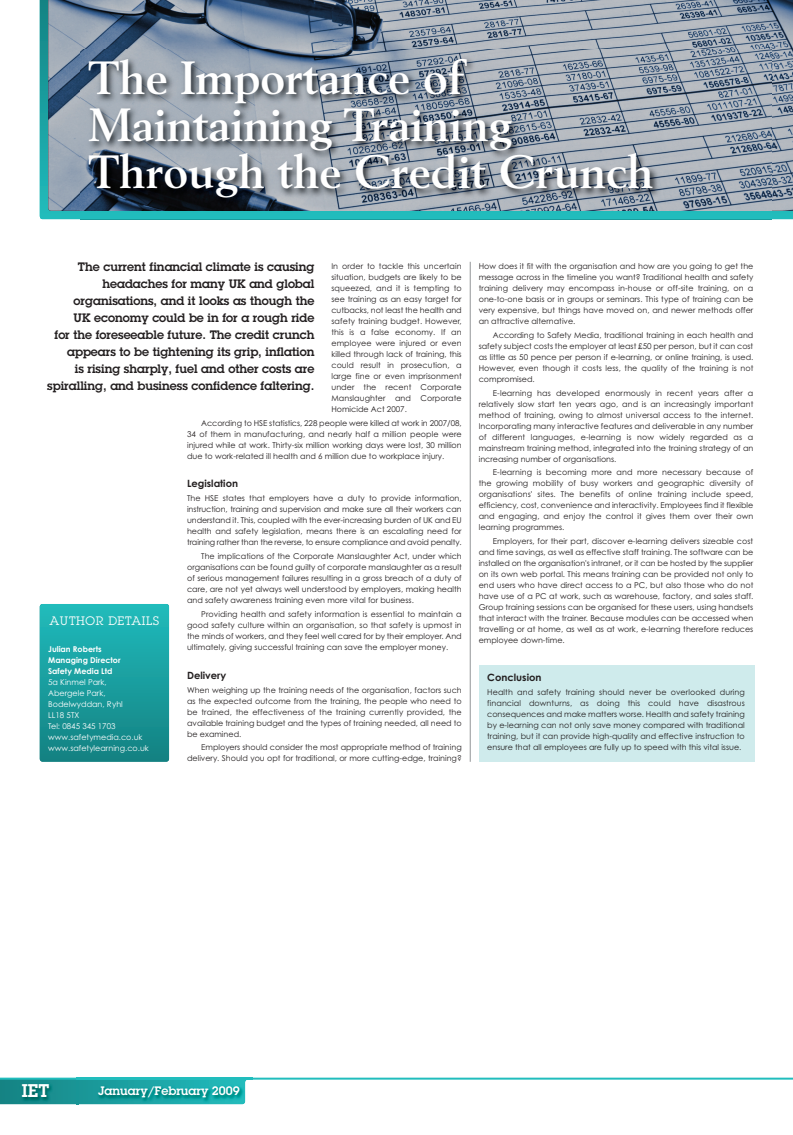
<style>
.page{position:relative;width:793px;height:1135px;background:#fff}
.page>*{position:absolute;margin:0;border:0;box-sizing:border-box;transform-origin:0 0}
.t1{font:700 46px/47px "Berling";color:#fff}
.t2{font:600 18px "Lubalin Graph";color:#fff}
.t3{font:600 12px/17px "Lubalin Graph";color:#231f20;text-align:right}
.t4{font:600 12px "Lubalin Graph";color:#fff}
.t5{font:12px "Lubalin Graph";letter-spacing:.055em;color:#fff}
.t6{font:700 10px "Century Gothic";color:#231f20}
.t7{font:8px/11px "Century Gothic";color:#231f20;text-align:justify}
.t8{font:8px/11px "Century Gothic";color:#fff}
.t9{font:700 8px/11px "Century Gothic";color:#fff}
</style>
<div class="page">
<div style="left:479px;top:665px;width:275px;height:96px;background:#cfebec"></div>
<img style="left:48px;top:0;width:745px;height:211px">
<img style="left:80px;top:49px;width:691px;height:171px">
<hr style="left:470px;top:262px;width:1px;height:499px;background:#939598">
<div style="left:40px;top:604px;width:129px;height:157px;background:linear-gradient(to bottom,#21bcbc,#138182);border-radius:3px"></div>
<hr style="left:0;top:1077px;width:793px;height:2px;background:#21bdbd">
<svg style="left:0;top:1077px;width:248px;height:28px;background:#1e9f9e"></svg>
<img style="left:76px;top:1079px;width:3px;height:25px">
<h1 class="t1" style="left:89px;top:58px;width:566px">The Importance of<br>Maintaining Training<br>Through the Credit Crunch</h1>
<p class="t3" style="left:47px;top:260px;width:269px">The current financial climate is causing headaches for many UK and global organisations, and it looks as though the<br>UK economy could be in for a rough ride<br>for the foreseeable future. The credit crunch appears to be tightening its grip, inflation<br>is rising sharply, fuel and other costs are spiralling, and business confidence faltering.</p>
<p class="t7" style="left:331px;top:261px;width:132px">In order to tackle this uncertain situation, budgets are likely to be squeezed, and it is tempting to see training as an easy target for cutbacks, not least the health and safety training budget. However, this is a false economy. If an employee were injured or even killed through lack of training, this could result in prosecution, a large fine or even imprisonment under the recent Corporate Manslaughter and Corporate Homicide Act 2007.</p>
<p class="t7" style="left:187px;top:418px;width:276px;text-indent:14px">According to HSE statistics, 228 people were killed at work in 2007/08, 34 of them in manufacturing, and nearly half a million people were injured while at work. Thirty-six million working days were lost, 30 million due to work-related ill health and 6 million due to workplace injury.</p>
<p class="t6" style="left:187px;top:480px;width:52px">Legislation</p>
<p class="t7" style="left:187px;top:493px;width:276px">The HSE states that employers have a duty to provide information, instruction, training and supervision and make sure all their workers can understand it. This, coupled with the ever-increasing burden of UK and EU health and safety legislation, means there is an escalating need for training rather than the reverse, to ensure compliance and avoid penalty.</p>
<p class="t7" style="left:187px;top:551px;width:276px;text-indent:14px">The implications of the Corporate Manslaughter Act, under which organisations can be found guilty of corporate manslaughter as a result of serious management failures resulting in a gross breach of a duty of care, are not yet always well understood by employers, making health and safety awareness training even more vital for business.</p>
<p class="t7" style="left:187px;top:609px;width:276px;text-indent:14px">Providing health and safety information is essential to maintain a good safety culture within an organisation, so that safety is upmost in the minds of workers, and they feel well cared for by their employer. And ultimately, giving successful training can save the employer money.</p>
<p class="t6" style="left:187px;top:671px;width:41px">Delivery</p>
<p class="t7" style="left:187px;top:685px;width:276px">When weighing up the training needs of the organisation, factors such as the expected outcome from the training, the people who need to be trained, the effectiveness of the training currently provided, the available training budget and the types of training needed, all need to be examined.</p>
<p class="t7" style="left:187px;top:742px;width:276px;text-align:right">Employers should consider the most appropriate method of training delivery. Should you opt for traditional, or more cutting-edge, training?</p>
<h3 class="t5" style="left:49px;top:616px;width:111px">AUTHOR DETAILS</h3>
<p class="t9" style="left:48px;top:644px;width:74px">Julian Roberts<br>Managing Director<br>Safety Media Ltd</p>
<p class="t8" style="left:48px;top:677px;width:102px">5a Kinmel Park,<br>Abergele Park,<br>Bodelwyddan, Ryhl<br>LL18 5TX<br>Tel: 0845 345 1703 www.safetymedia.co.uk www.safetylearning.co.uk</p>
<p class="t7" style="left:479px;top:261px;width:276px">How does it fit with the organisation and how are you going to get the message across in the timeline you want? Traditional health and safety training delivery may encompass in-house or off-site training, on a one-to-one basis or in groups or seminars. This type of training can be very expensive, but things have moved on, and newer methods offer an attractive alternative.</p>
<p class="t7" style="left:479px;top:330px;width:276px;text-indent:14px">According to Safety Media, traditional training in each health and safety subject costs the employer at least £50 per person, but it can cost as little as 50 pence per person if e-learning, or online training, is used.<br>However, even though it costs less, the quality of the training is not compromised.</p>
<p class="t7" style="left:479px;top:388px;width:276px;text-indent:14px">E-learning has developed enormously in recent years after a relatively slow start ten years ago, and is an increasingly important method of training, owing to almost universal access to the internet.<br>Incorporating many interactive features and deliverable in any number of different languages, e-learning is now widely regarded as a mainstream training method, integrated into the training strategy of an increasing number of organisations.</p>
<p class="t7" style="left:479px;top:468px;width:276px;text-indent:14px">E-learning is becoming more and more necessary because of the growing mobility of busy workers and geographic diversity of organisations' sites. The benefits of online training include speed, efficiency, cost, convenience and interactivity. Employees find it flexible and engaging, and enjoy the control it gives them over their own learning programmes.</p>
<p class="t7" style="left:479px;top:536px;width:276px;text-indent:14px">Employers, for their part, discover e-learning delivers sizeable cost and time savings, as well as effective staff training. The software can be installed on the organisation's intranet, or it can be hosted by the supplier on its own web portal. This means training can be provided not only to end users who have direct access to a PC, but also those who do not have use of a PC at work, such as warehouse, factory, and sales staff.<br>Group training sessions can be organised for these users, using handsets that interact with the trainer. Because modules can be accessed when travelling or at home, as well as at work, e-learning therefore reduces employee down-time.</p>
<p class="t6" style="left:487px;top:673px;width:56px">Conclusion</p>
<p class="t7" style="left:487px;top:687px;width:259px">Health and safety training should never be overlooked during financial downturns, as doing this could have disastrous consequences and make matters worse. Health and safety training by e-learning can not only save money compared with traditional training, but it can provide high-quality and effective instruction to ensure that all employees are fully up to speed with this vital issue.</p>
<h2 class="t2" style="left:22px;top:1084px;width:29px">IET</h2>
<h3 class="t4" style="left:98px;top:1085px;width:143px">January/February 2009</h3>
</div>
